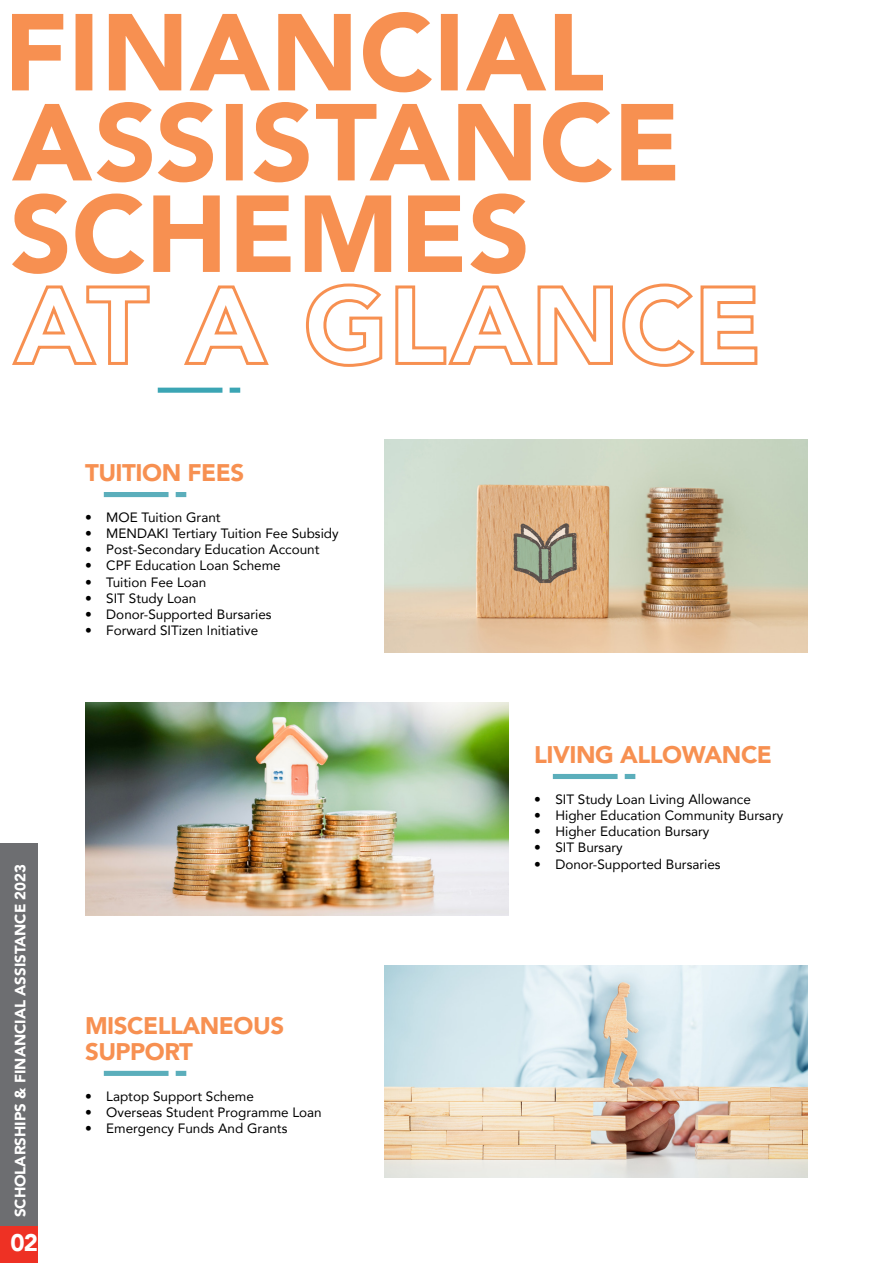
<style>
.page{position:relative;width:893px;height:1263px;background:#fff}
.page>*{position:absolute;margin:0;border:0;box-sizing:border-box;transform-origin:0 0}
.t1{font:900 24px/25.5px "Avenir";letter-spacing:-.02em;color:#f79051}
.t2{font:900 24px "Avenir";color:#fff}
.t3{font:900 15px "Avenir";color:#fff}
.t4{font:13.5px "Avenir";color:#000}
</style>
<div class="page">
<div style="left:158px;top:388px;width:64px;height:5px;background:#3ba5b4"></div>
<div style="left:230px;top:388px;width:10px;height:5px;background:#3ba5b4"></div>
<div style="left:104px;top:492px;width:65px;height:5px;background:#5baebb"></div>
<div style="left:176px;top:492px;width:10px;height:5px;background:#5baebb"></div>
<img style="left:384px;top:440px;width:424px;height:212px">
<div style="left:104px;top:1071px;width:65px;height:5px;background:#5baebb"></div>
<div style="left:176px;top:1071px;width:10px;height:5px;background:#5baebb"></div>
<img style="left:384px;top:965px;width:424px;height:213px">
<img style="left:85px;top:702px;width:424px;height:213px">
<div style="left:553px;top:774px;width:65px;height:5px;background:#5baebb"></div>
<div style="left:625px;top:774px;width:10px;height:5px;background:#5baebb"></div>
<svg style="left:12px;top:283px;width:746px;height:84px"></svg>
<svg style="left:12px;top:194px;width:513px;height:80px"></svg>
<svg style="left:12px;top:102px;width:663px;height:80px"></svg>
<svg style="left:12px;top:12px;width:591px;height:80px"></svg>
<div style="left:0;top:1225px;width:37px;height:38px;background:#ee3124"></div>
<div style="left:0;top:843px;width:37px;height:382px;background:#6d6e71"></div>
<h1 class="t1" style="left:85px;top:459px;width:161px">TUITION FEES</h1>
<p class="t4" style="left:85px;top:506px;width:137px">• MOE Tuition Grant</p>
<p class="t4" style="left:85px;top:522px;width:255px">• MENDAKI Tertiary Tuition Fee Subsidy</p>
<p class="t4" style="left:85px;top:539px;width:236px">• Post-Secondary Education Account</p>
<p class="t4" style="left:85px;top:555px;width:197px">• CPF Education Loan Scheme</p>
<p class="t4" style="left:85px;top:571px;width:123px">• Tuition Fee Loan</p>
<p class="t4" style="left:85px;top:587px;width:113px">• SIT Study Loan</p>
<p class="t4" style="left:85px;top:603px;width:188px">• Donor-Supported Bursaries</p>
<p class="t4" style="left:85px;top:620px;width:175px">• Forward SITizen Initiative</p>
<p class="t3" style="left:7px;top:1217px;width:355px;rotate:-90deg">SCHOLARSHIPS &amp; FINANCIAL ASSISTANCE 2023</p>
<h1 class="t2" style="left:10px;top:1222px;width:29px">02</h1>
<h1 class="t1" style="left:85px;top:1012px;width:201px">MISCELLANEOUS<br>SUPPORT</h1>
<p class="t4" style="left:85px;top:1085px;width:170px">• Laptop Support Scheme</p>
<p class="t4" style="left:85px;top:1101px;width:238px">• Overseas Student Programme Loan</p>
<p class="t4" style="left:85px;top:1117px;width:204px">• Emergency Funds And Grants</p>
<h1 class="t1" style="left:534px;top:741px;width:239px">LIVING ALLOWANCE</h1>
<p class="t4" style="left:534px;top:788px;width:218px">• SIT Study Loan Living Allowance</p>
<p class="t4" style="left:534px;top:804px;width:251px">• Higher Education Community Bursary</p>
<p class="t4" style="left:534px;top:821px;width:177px">• Higher Education Bursary</p>
<p class="t4" style="left:534px;top:837px;width:90px">• SIT Bursary</p>
<p class="t4" style="left:534px;top:853px;width:188px">• Donor-Supported Bursaries</p>
</div>
